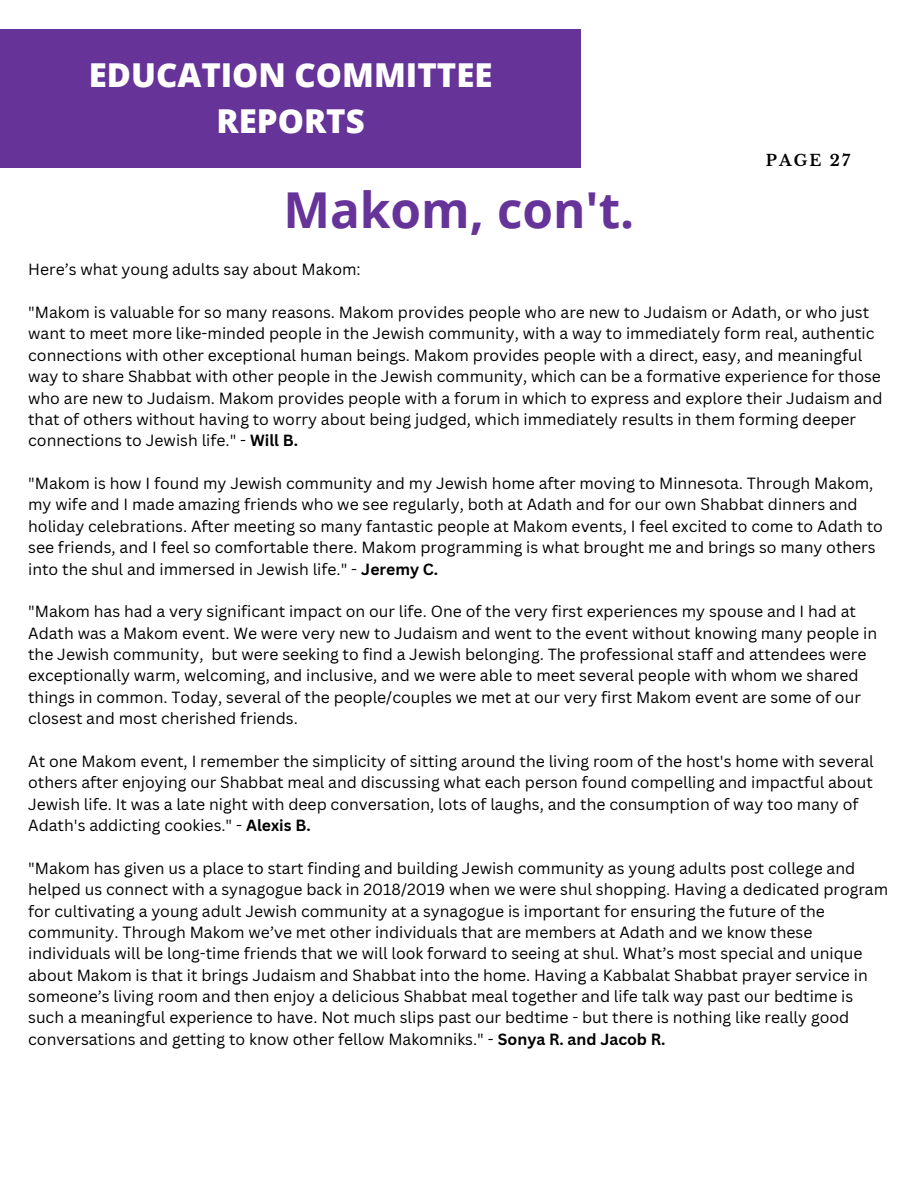
<style>
.page{position:relative;width:918px;height:1188px;background:#fff}
.page>*{position:absolute;margin:0;border:0;box-sizing:border-box;transform-origin:0 0}
.t1{font:700 49.5px "Open Sans";color:#639}
.t2{font:800 33px/46.2px "Open Sans";color:#fff;text-align:center}
.t3{font:15.75px/21.3px "Canva Sans";color:#000}
.t4{font:700 15.6px "Libre Baskerville";letter-spacing:.14em;color:#000}
.s1{font-weight:700}
</style>
<div class="page">
<div style="left:0;top:29px;width:581px;height:139px;background:#639"></div>
<p class="t2" style="left:89px;top:51px;width:405px">EDUCATION COMMITTEE<br>REPORTS</p>
<p class="t1" style="left:283px;top:175px;width:352px">Makom, con't.</p>
<p class="t4" style="left:766px;top:151px;width:86px">PAGE 27</p>
<p class="t3" style="left:28px;top:259px;width:334px">Here’s what young adults say about Makom:</p>
<p class="t3" style="left:28px;top:301px;width:856px">"Makom is valuable for so many reasons. Makom provides people who are new to Judaism or Adath, or who just want to meet more like-minded people in the Jewish community, with a way to immediately form real, authentic connections with other exceptional human beings. Makom provides people with a direct, easy, and meaningful way to share Shabbat with other people in the Jewish community, which can be a formative experience for those who are new to Judaism. Makom provides people with a forum in which to express and explore their Judaism and that of others without having to worry about being judged, which immediately results in them forming deeper connections to Jewish life." - <span class="s1">Will B.</span></p>
<p class="t3" style="left:28px;top:472px;width:856px">"Makom is how I found my Jewish community and my Jewish home after moving to Minnesota. Through Makom, my wife and I made amazing friends who we see regularly, both at Adath and for our own Shabbat dinners and holiday celebrations. After meeting so many fantastic people at Makom events, I feel excited to come to Adath to see friends, and I feel so comfortable there. Makom programming is what brought me and brings so many others into the shul and immersed in Jewish life." - <span class="s1">Jeremy C.</span></p>
<p class="t3" style="left:28px;top:601px;width:850px">"Makom has had a very significant impact on our life. One of the very first experiences my spouse and I had at Adath was a Makom event. We were very new to Judaism and went to the event without knowing many people in the Jewish community, but were seeking to find a Jewish belonging. The professional staff and attendees were exceptionally warm, welcoming, and inclusive, and we were able to meet several people with whom we shared things in common. Today, several of the people/couples we met at our very first Makom event are some of our closest and most cherished friends.</p>
<p class="t3" style="left:28px;top:750px;width:847px">At one Makom event, I remember the simplicity of sitting around the living room of the host's home with several others after enjoying our Shabbat meal and discussing what each person found compelling and impactful about Jewish life. It was a late night with deep conversation, lots of laughs, and the consumption of way too many of Adath's addicting cookies." - <span class="s1">Alexis B.</span></p>
<p class="t3" style="left:28px;top:857px;width:861px">"Makom has given us a place to start finding and building Jewish community as young adults post college and helped us connect with a synagogue back in 2018/2019 when we were shul shopping. Having a dedicated program for cultivating a young adult Jewish community at a synagogue is important for ensuring the future of the community. Through Makom we’ve met other individuals that are members at Adath and we know these individuals will be long-time friends that we will look forward to seeing at shul. What’s most special and unique about Makom is that it brings Judaism and Shabbat into the home. Having a Kabbalat Shabbat prayer service in someone’s living room and then enjoy a delicious Shabbat meal together and life talk way past our bedtime is such a meaningful experience to have. Not much slips past our bedtime - but there is nothing like really good conversations and getting to know other fellow Makomniks." - <span class="s1">Sonya R. and Jacob R.</span></p>
</div>
